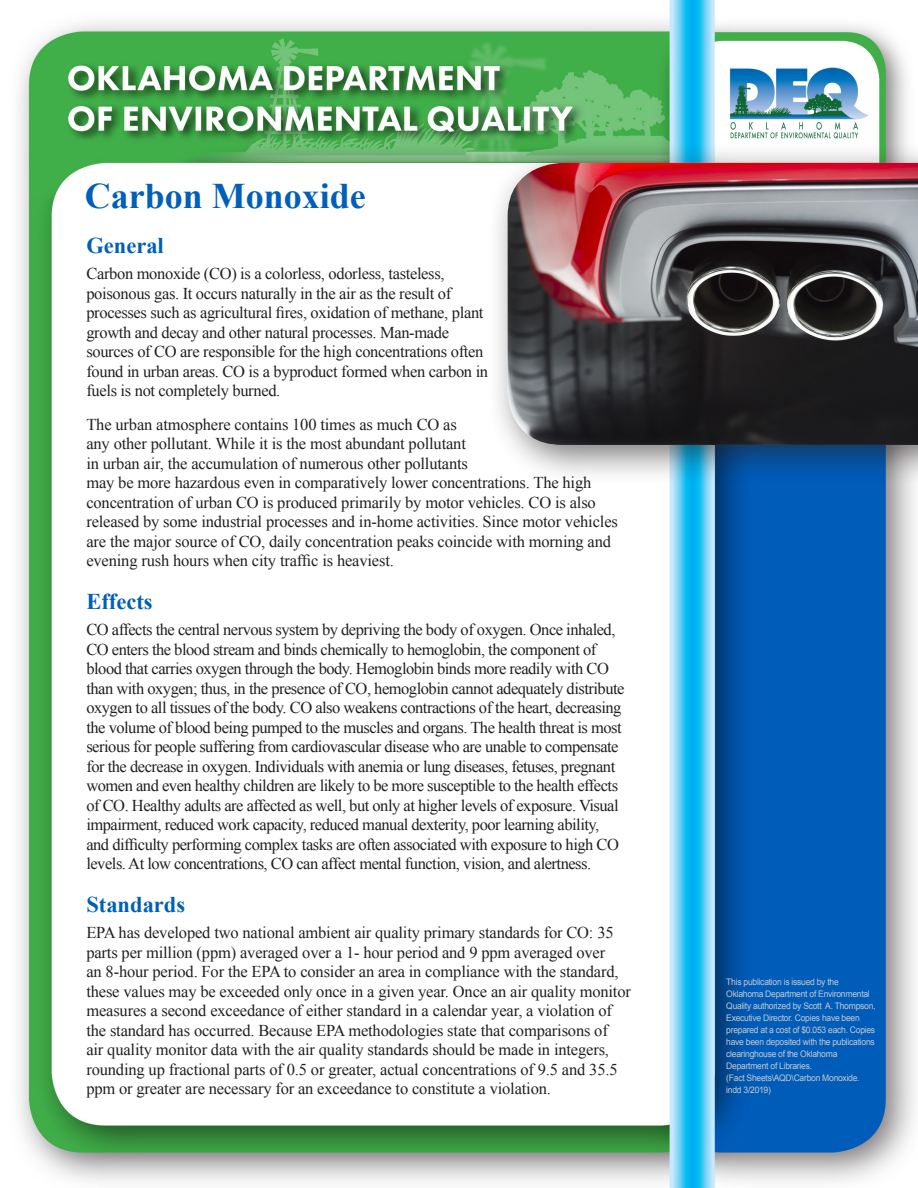
<style>
.page{position:relative;width:918px;height:1188px;background:#fff}
.page>*{position:absolute;margin:0;border:0;box-sizing:border-box;transform-origin:0 0}
.t1{font:700 36px "Times New Roman";color:#005fb9}
.t2{font:700 22.5px "Times New Roman";color:#005fb9}
.t3{font:16.5px/19.5px "Times New Roman";letter-spacing:-.02em;color:#231f20}
.t4{font:9px/12px "Arial";letter-spacing:-.03em;color:#c7c8ca;scale:.95 1}
</style>
<div class="page">
<img style="left:18px;top:0;width:898px;height:1188px">
<div style="left:487px;top:142px;width:431px;height:343px;background:#231f20;opacity:.6"></div>
<img style="left:508px;top:163px;width:410px;height:282px">
<h1 class="t1" style="left:85px;top:171px;width:283px">Carbon Monoxide</h1>
<h2 class="t2" style="left:86px;top:230px;width:79px">General</h2>
<p class="t3" style="left:86px;top:264px;width:403px">Carbon monoxide (CO) is a colorless, odorless, tasteless, poisonous gas. It occurs naturally in the air as the result of processes such as agricultural fires, oxidation of methane, plant growth and decay and other natural processes. Man-made sources of CO are responsible for the high concentrations often found in urban areas. CO is a byproduct formed when carbon in fuels is not completely burned.</p>
<p class="t3" style="left:86px;top:414px;width:533px">The urban atmosphere contains 100 times as much CO as<br>any other pollutant. While it is the most abundant pollutant<br>in urban air, the accumulation of numerous other pollutants<br>may be more hazardous even in comparatively lower concentrations. The high concentration of urban CO is produced primarily by motor vehicles. CO is also released by some industrial processes and in-home activities. Since motor vehicles are the major source of CO, daily concentration peaks coincide with morning and evening rush hours when city traffic is heaviest.</p>
<h2 class="t2" style="left:86px;top:586px;width:68px">Effects</h2>
<p class="t3" style="left:86px;top:620px;width:540px">CO affects the central nervous system by depriving the body of oxygen. Once inhaled, CO enters the blood stream and binds chemically to hemoglobin, the component of blood that carries oxygen through the body. Hemoglobin binds more readily with CO than with oxygen; thus, in the presence of CO, hemoglobin cannot adequately distribute oxygen to all tissues of the body. CO also weakens contractions of the heart, decreasing the volume of blood being pumped to the muscles and organs. The health threat is most serious for people suffering from cardiovascular disease who are unable to compensate for the decrease in oxygen. Individuals with anemia or lung diseases, fetuses, pregnant women and even healthy children are likely to be more susceptible to the health effects of CO. Healthy adults are affected as well, but only at higher levels of exposure. Visual impairment, reduced work capacity, reduced manual dexterity, poor learning ability, and difficulty performing complex tasks are often associated with exposure to high CO levels. At low concentrations, CO can affect mental function, vision, and alertness.</p>
<h2 class="t2" style="left:86px;top:889px;width:100px">Standards</h2>
<p class="t3" style="left:86px;top:923px;width:546px">EPA has developed two national ambient air quality primary standards for CO: 35 parts per million (ppm) averaged over a 1- hour period and 9 ppm averaged over<br>an 8-hour period. For the EPA to consider an area in compliance with the standard, these values may be exceeded only once in a given year. Once an air quality monitor measures a second exceedance of either standard in a calendar year, a violation of the standard has occurred. Because EPA methodologies state that comparisons of<br>air quality monitor data with the air quality standards should be made in integers, rounding up fractional parts of 0.5 or greater, actual concentrations of 9.5 and 35.5 ppm or greater are necessary for an exceedance to constitute a violation.</p>
<p class="t4" style="left:726px;top:976px;width:159px">This publication is issued by the Oklahoma Department of Environmental Quality authorized by Scott A. Thompson, Executive Director. Copies have been prepared at a cost of $0.053 each. Copies have been deposited with the publications clearinghouse of the Oklahoma Department of Libraries.<br>(Fact Sheets\AQD\Carbon Monoxide. indd 3/2019)</p>
</div>
